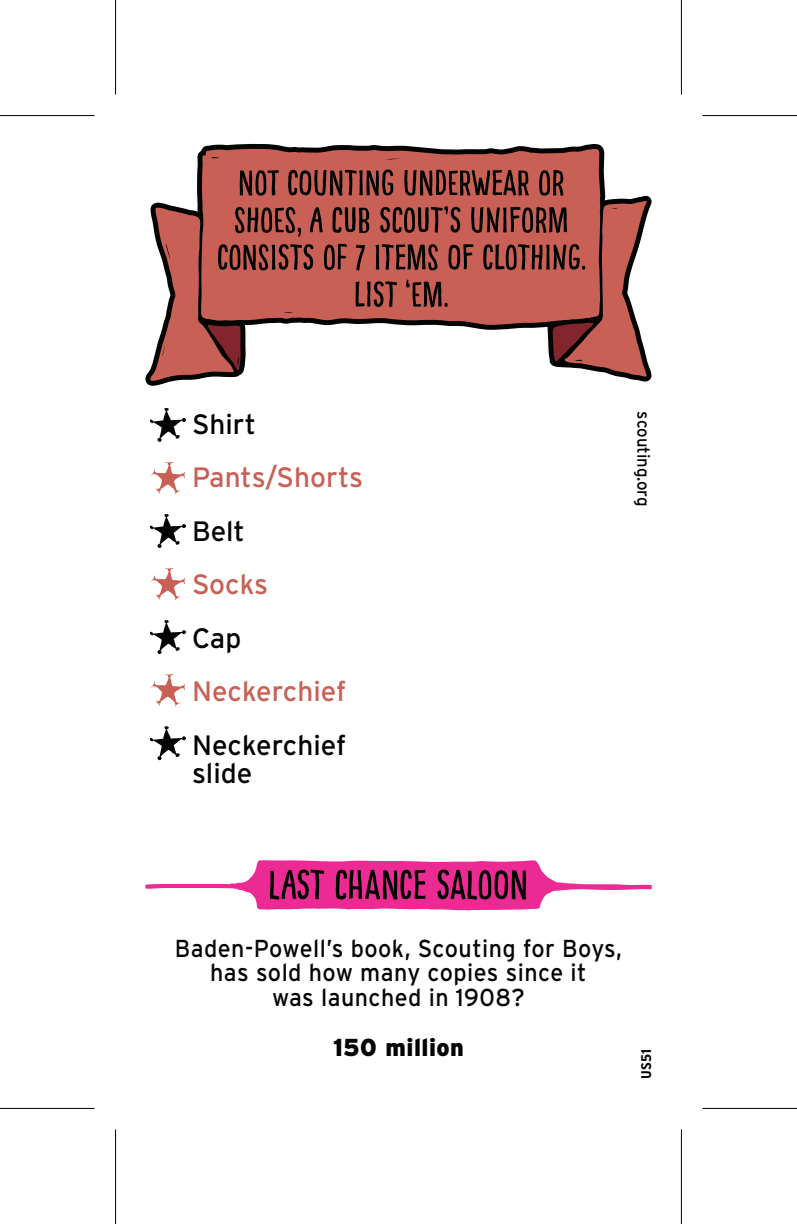
<style>
.page{position:relative;width:797px;height:1224px;background:#fff}
.page>*{position:absolute;margin:0;border:0;box-sizing:border-box;transform-origin:0 0}
.t1{font:28px/28px "Interstate";color:#040503}
.t2{font:28px "Interstate";color:#c86056}
.t3{font:24.5px/24.5px "Interstate";letter-spacing:.02em;color:#040503;text-align:center;scale:.95 1}
.t4{font:900 24.5px "Interstate";letter-spacing:.02em;color:#040503;scale:.95 1}
.t5{font:17.5px "Interstate";color:#040503;scale:.95 1}
.t6{font:700 14px "Interstate Condensed";color:#040503;scale:1.16 1}
</style>
<div class="page">
<svg style="left:145px;top:860px;width:506px;height:50px"></svg>
<svg style="left:151px;top:674px;width:34px;height:32px"></svg>
<svg style="left:145px;top:143px;width:507px;height:511px"></svg>
<svg style="left:150px;top:726px;width:36px;height:34px"></svg>
<div style="left:0;top:113px;width:94px;height:5px;background:#f4f4f4"></div>
<div style="left:702px;top:113px;width:95px;height:5px;background:#f4f4f4"></div>
<svg style="left:0;top:1108px;width:94px;height:1px"></svg>
<svg style="left:702px;top:1108px;width:95px;height:1px"></svg>
<div style="left:113px;top:0;width:5px;height:94px;background:#f6f6f6"></div>
<div style="left:113px;top:1129px;width:5px;height:94px;background:#f6f6f6"></div>
<hr style="left:0;top:115px;width:94px;height:1px;background:#000">
<hr style="left:702px;top:115px;width:95px;height:1px;background:#000">
<hr style="left:0;top:1107px;width:94px;height:1px;background:#000">
<hr style="left:702px;top:1107px;width:95px;height:1px;background:#000">
<hr style="left:115px;top:0;width:1px;height:94px;background:#000">
<hr style="left:115px;top:1129px;width:1px;height:94px;background:#000">
<hr style="left:680px;top:0;width:2px;height:94px;background:#000">
<hr style="left:680px;top:1129px;width:2px;height:94px;background:#000">
<p class="t1" style="left:192px;top:409px;width:66px">Shirt</p>
<p class="t2" style="left:192px;top:461px;width:173px">Pants/Shorts</p>
<p class="t1" style="left:192px;top:516px;width:54px">Belt</p>
<p class="t2" style="left:192px;top:568px;width:78px">Socks</p>
<p class="t1" style="left:192px;top:623px;width:51px">Cap</p>
<p class="t2" style="left:192px;top:675px;width:156px">Neckerchief</p>
<p class="t1" style="left:192px;top:730px;width:156px">Neckerchief slide</p>
<p class="t5" style="left:653px;top:411px;width:101px;rotate:90deg">scouting.org</p>
<p class="t3" style="left:175px;top:935px;width:472px">Baden-Powell’s book, Scouting for Boys, has sold how many copies since it<br>was launched in 1908?</p>
<p class="t4" style="left:333px;top:1032px;width:139px">150 million</p>
<p class="t6" style="left:638px;top:1078px;width:27px;rotate:-90deg">US51</p>
</div>
